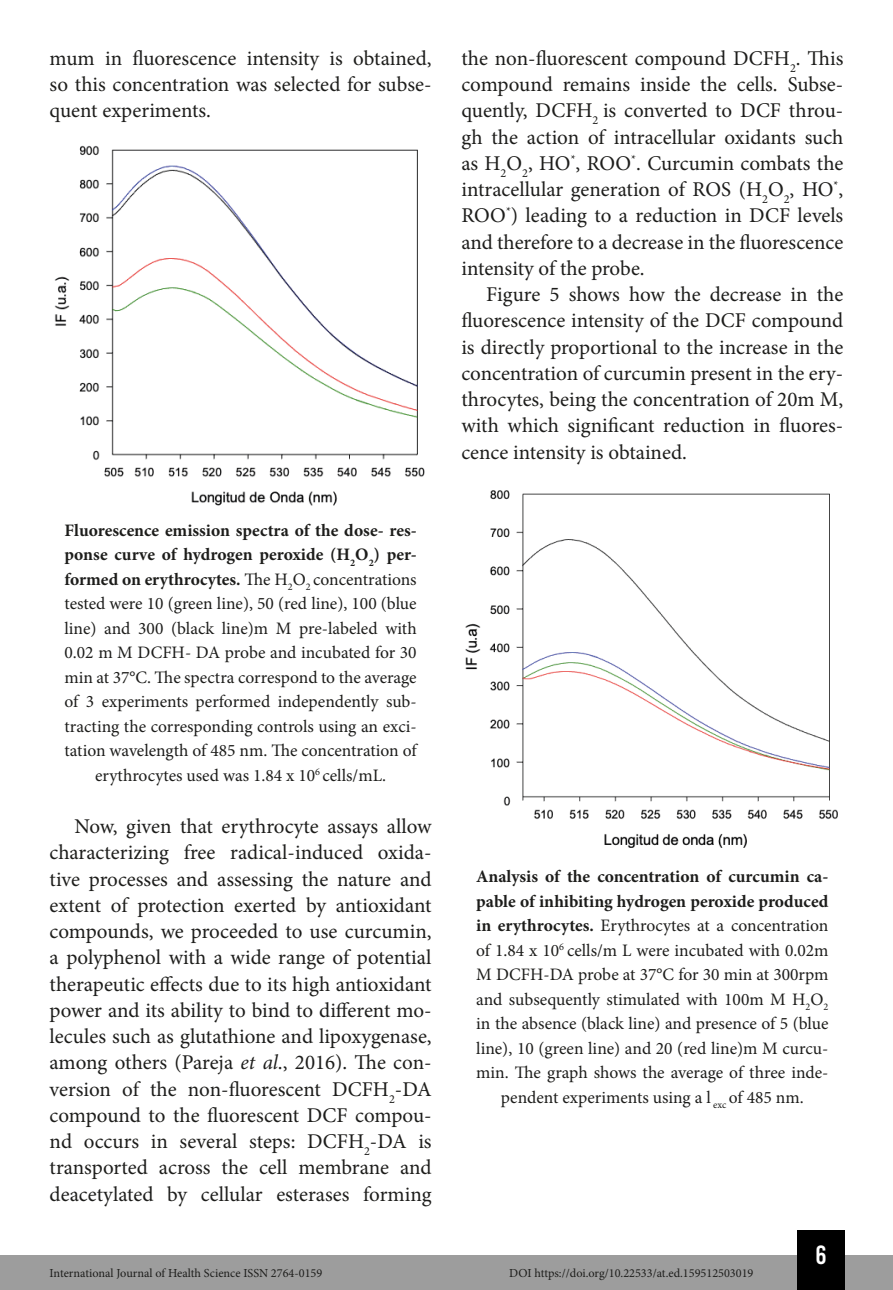
<style>
.page{position:relative;width:893px;height:1290px;background:#fff}
.page>*{position:absolute;margin:0;border:0;box-sizing:border-box;transform-origin:0 0}
.t1{font:26.25px "Bebas Kai";color:#fff}
.TXT{font:21px/26.2px "Minion Pro";color:#1d1d1b;text-align:justify}
.Info_Imagem{font:17.5px/24.5px "Minion Pro";color:#1d1d1b;text-align:center}
.t2{font:12.25px "Minion Pro";color:#1d1d1b}
.s1{font-weight:700}
.s2{font-style:italic}
</style>
<div class="page">
<div style="left:0;top:1255px;width:893px;height:35px;background:#9d9d9d"></div>
<div style="left:797px;top:1230px;width:48px;height:60px;background:#000"></div>
<img style="left:54px;top:145px;width:371px;height:361px">
<img style="left:465px;top:490px;width:373px;height:358px">
<p class="TXT" style="left:50px;top:45px;width:383px">mum in fluorescence intensity is obtained, so this concentration was selected for subse&shy;quent experiments.</p>
<p class="Info_Imagem" style="left:64px;top:518px;width:354px"><span class="s1">Fluorescence emission spectra of the dose- res&shy;ponse curve of hydrogen peroxide (H</span><sub>2</sub><span class="s1">O</span><sub>2</sub><span class="s1">) per&shy;formed on erythrocytes.</span> The H<sub>2</sub>O<sub>2</sub> concentrations tested were 10 (green line), 50 (red line), 100 (blue line) and 300 (black line)m M pre-labeled with 0.02 m M DCFH- DA probe and incubated for 30 min at 37°C. The spectra correspond to the average of 3 experiments performed independently sub&shy;tracting the corresponding controls using an exci&shy;tation wavelength of 485 nm. The concentration of erythrocytes used was 1.84 x 10<sup>6</sup> cells/mL.</p>
<p class="TXT" style="left:50px;top:813px;width:384px;text-indent:25px">Now, given that erythrocyte assays allow characterizing free radical-induced oxida&shy;tive processes and assessing the nature and extent of protection exerted by antioxidant compounds, we proceeded to use curcumin, a polyphenol with a wide range of potential therapeutic effects due to its high antioxidant power and its ability to bind to different mo&shy;lecules such as glutathione and lipoxygenase, among others (Pareja <span class="s2">et al</span>., 2016). The con&shy;version of the non-fluorescent DCFH<sub>2</sub>-DA compound to the fluorescent DCF compou&shy;nd occurs in several steps: DCFH<sub>2</sub>-DA is transported across the cell membrane and deacetylated by cellular esterases forming</p>
<p class="TXT" style="left:461px;top:45px;width:383px">the non-fluorescent compound DCFH<sub>2</sub>. This compound remains inside the cells. Subse&shy;quently, DCFH<sub>2</sub> is converted to DCF throu&shy;gh the action of intracellular oxidants such as H<sub>2</sub>O<sub>2</sub>, HO<sup>*</sup>, ROO<sup>*</sup>. Curcumin combats the intracellular generation of ROS (H<sub>2</sub>O<sub>2</sub>, HO<sup>*</sup>, ROO<sup>*</sup>) leading to a reduction in DCF levels and therefore to a decrease in the fluorescence intensity of the probe.</p>
<p class="TXT" style="left:461px;top:281px;width:384px;text-indent:25px">Figure 5 shows how the decrease in the fluorescence intensity of the DCF compound is directly proportional to the increase in the concentration of curcumin present in the ery&shy;throcytes, being the concentration of 20m M, with which significant reduction in fluores&shy;cence intensity is obtained.</p>
<p class="Info_Imagem" style="left:476px;top:864px;width:354px"><span class="s1">Analysis of the concentration of curcumin ca&shy;pable of inhibiting hydrogen peroxide produced in erythrocytes.</span> Erythrocytes at a concentration of 1.84 x 10<sup>6</sup> cells/m L were incubated with 0.02m M DCFH-DA probe at 37°C for 30 min at 300rpm and subsequently stimulated with 100m M H<sub>2</sub>O<sub>2 </sub>in the absence (black line) and presence of 5 (blue line), 10 (green line) and 20 (red line)m M curcu&shy;min. The graph shows the average of three inde&shy;pendent experiments using a l <sub>exc</sub> of 485 nm.</p>
<p class="t1" style="left:815px;top:1241px;width:13px">6</p>
<p class="t2" style="left:50px;top:1265px;width:274px">International Journal of Health Science ISSN 2764-0159</p>
<p class="t2" style="left:509px;top:1265px;width:246px">DOI https://doi.org/10.22533/at.ed.159512503019</p>
</div>
